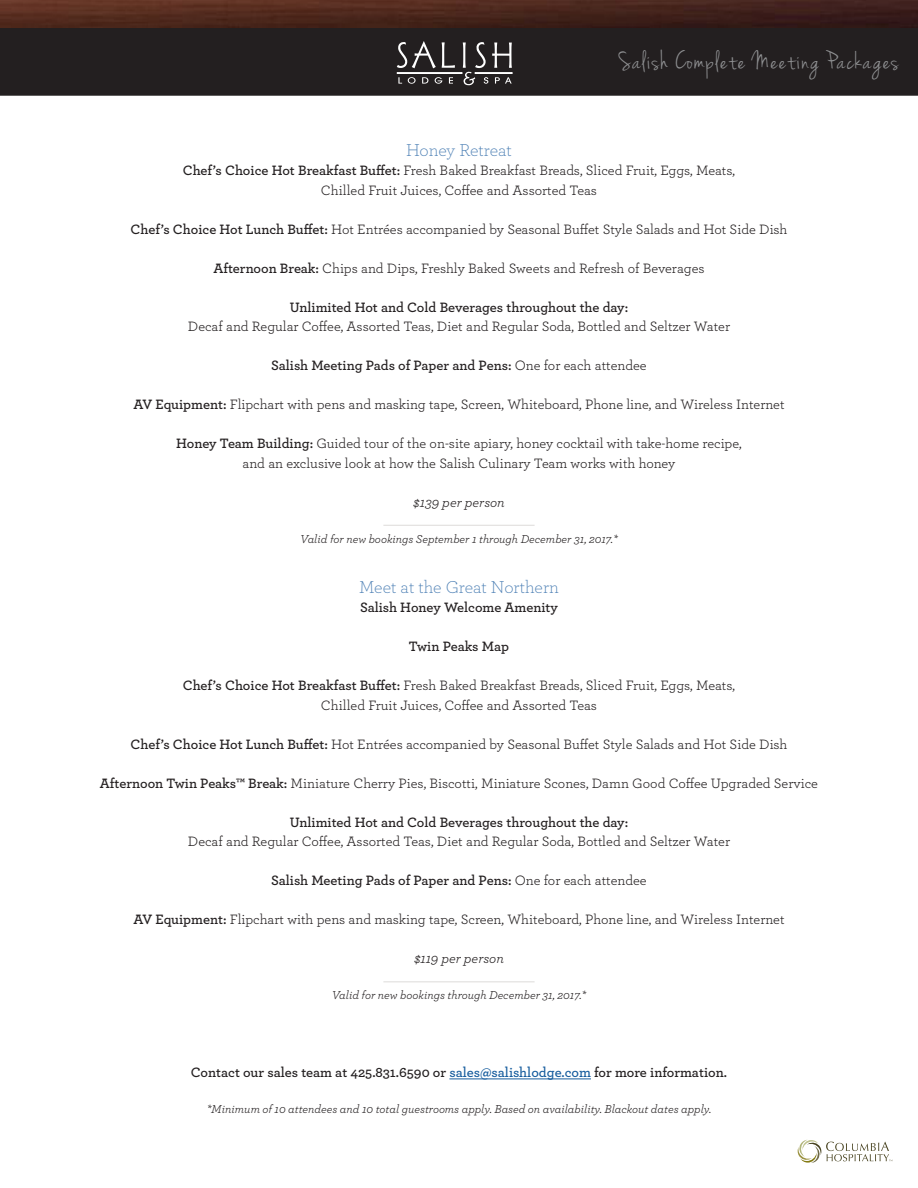
<style>
.page{position:relative;width:918px;height:1188px;background:#fff}
.page>*{position:absolute;margin:0;border:0;box-sizing:border-box;transform-origin:0 0}
.t1{font:27px "Jenna Sue";letter-spacing:.06em;color:#8f9092}
.h2_no_space_centered{font:300 18px "Archer";letter-spacing:-.005em;color:#497db3}
.p_no_space_centered{font:14.25px "Archer";color:#231f20}
.p_no_space_centered-2{font:600 14.25px "Archer";color:#231f20}
.p_space_after_center{font:italic 14.25px "Archer";color:#231f20}
.p_no_space_centered-3{font:italic 12px "Archer";color:#231f20}
.s1{font-weight:600}
.s2{font-weight:400}
.s3{color:#175d9e}
</style>
<div class="page">
<div style="left:1px;top:2px;width:916px;height:93px;background:#231f20"></div>
<div style="left:0;top:1px;width:918px;height:95px;border:2px solid #231f20"></div>
<img style="left:0;top:0;width:918px;height:27px">
<svg style="left:442px;top:42px;width:13px;height:26px"></svg>
<svg style="left:397px;top:41px;width:39px;height:27px"></svg>
<svg style="left:398px;top:77px;width:4px;height:7px"></svg>
<svg style="left:408px;top:77px;width:8px;height:7px"></svg>
<svg style="left:422px;top:77px;width:6px;height:7px"></svg>
<svg style="left:435px;top:77px;width:7px;height:7px"></svg>
<svg style="left:449px;top:77px;width:4px;height:7px"></svg>
<svg style="left:463px;top:42px;width:49px;height:43px"></svg>
<div style="left:397px;top:72px;width:65px;height:2px;border:1px solid #fff"></div>
<div style="left:475px;top:72px;width:37px;height:2px;border:1px solid #fff"></div>
<hr style="left:383px;top:525px;width:152px;height:1px;background:#dddbda">
<hr style="left:383px;top:981px;width:152px;height:1px;background:#dddbda">
<hr style="left:449px;top:1079px;width:142px;height:1px;background:#175d9e">
<svg style="left:798px;top:1140px;width:94px;height:23px"></svg>
<h1 class="t1" style="left:619px;top:49px;width:281px">Salish Complete Meeting Packages</h1>
<p class="h2_no_space_centered" style="left:406px;top:138px;width:107px">Honey Retreat</p>
<p class="p_no_space_centered" style="left:183px;top:161px;width:554px"><span class="s1">Chef’s Choice Hot Breakfast Buffet:</span> Fresh Baked Breakfast Breads, Sliced Fruit, Eggs, Meats,</p>
<p class="p_no_space_centered" style="left:321px;top:180px;width:278px">Chilled Fruit Juices, Coffee and Assorted Teas</p>
<p class="p_no_space_centered" style="left:131px;top:219px;width:658px"><span class="s1">Chef’s Choice Hot Lunch Buffet:</span> Hot Entrées accompanied by Seasonal Buffet Style Salads and Hot Side Dish</p>
<p class="p_no_space_centered" style="left:213px;top:258px;width:493px"><span class="s1">Afternoon Break:</span> Chips and Dips, Freshly Baked Sweets and Refresh of Beverages</p>
<p class="p_no_space_centered-2" style="left:290px;top:296px;width:340px">Unlimited Hot and Cold Beverages throughout the day:</p>
<p class="p_no_space_centered" style="left:188px;top:317px;width:544px">Decaf and Regular Coffee, Assorted Teas, Diet and Regular Soda, Bottled and Seltzer Water</p>
<p class="p_no_space_centered-2" style="left:271px;top:355px;width:377px">Salish Meeting Pads of Paper and Pens: <span class="s2">One for each attendee</span></p>
<p class="p_no_space_centered" style="left:133px;top:395px;width:653px"><span class="s1">AV Equipment:</span> Flipchart with pens and masking tape, Screen, Whiteboard, Phone line, and Wireless Internet</p>
<p class="p_no_space_centered" style="left:176px;top:434px;width:567px"><span class="s1">Honey Team Building:</span> Guided tour of the on-site apiary, honey cocktail with take-home recipe,</p>
<p class="p_no_space_centered" style="left:243px;top:453px;width:434px">and an exclusive look at how the Salish Culinary Team works with honey</p>
<p class="p_space_after_center" style="left:413px;top:492px;width:93px">$139 per person</p>
<p class="p_no_space_centered-3" style="left:300px;top:530px;width:319px">Valid for new bookings September 1 through December 31, 2017.*</p>
<p class="h2_no_space_centered" style="left:359px;top:575px;width:201px">Meet at the Great Northern</p>
<p class="p_no_space_centered-2" style="left:360px;top:597px;width:199px">Salish Honey Welcome Amenity</p>
<p class="p_no_space_centered-2" style="left:409px;top:636px;width:102px">Twin Peaks Map</p>
<p class="p_no_space_centered" style="left:183px;top:676px;width:554px"><span class="s1">Chef’s Choice Hot Breakfast Buffet:</span> Fresh Baked Breakfast Breads, Sliced Fruit, Eggs, Meats,</p>
<p class="p_no_space_centered" style="left:321px;top:695px;width:278px">Chilled Fruit Juices, Coffee and Assorted Teas</p>
<p class="p_no_space_centered" style="left:131px;top:734px;width:658px"><span class="s1">Chef’s Choice Hot Lunch Buffet:</span> Hot Entrées accompanied by Seasonal Buffet Style Salads and Hot Side Dish</p>
<p class="p_no_space_centered" style="left:100px;top:773px;width:720px"><span class="s1">Afternoon Twin Peaks™ Break:</span> Miniature Cherry Pies, Biscotti, Miniature Scones, Damn Good Coffee Upgraded Service</p>
<p class="p_no_space_centered-2" style="left:290px;top:812px;width:340px">Unlimited Hot and Cold Beverages throughout the day:</p>
<p class="p_no_space_centered" style="left:188px;top:832px;width:544px">Decaf and Regular Coffee, Assorted Teas, Diet and Regular Soda, Bottled and Seltzer Water</p>
<p class="p_no_space_centered-2" style="left:271px;top:870px;width:377px">Salish Meeting Pads of Paper and Pens: <span class="s2">One for each attendee</span></p>
<p class="p_no_space_centered" style="left:133px;top:910px;width:653px"><span class="s1">AV Equipment:</span> Flipchart with pens and masking tape, Screen, Whiteboard, Phone line, and Wireless Internet</p>
<p class="p_space_after_center" style="left:414px;top:949px;width:91px">$119 per person</p>
<p class="p_no_space_centered-3" style="left:332px;top:987px;width:256px">Valid for new bookings through December 31, 2017.*</p>
<p class="p_no_space_centered-2" style="left:191px;top:1062px;width:538px">Contact our sales team at 425.831.6590 or <span class="s3">sales@salishlodge.com</span> for more information.</p>
<p class="p_no_space_centered-3" style="left:207px;top:1101px;width:506px">*Minimum of 10 attendees and 10 total guestrooms apply. Based on availability. Blackout dates apply.</p>
</div>
